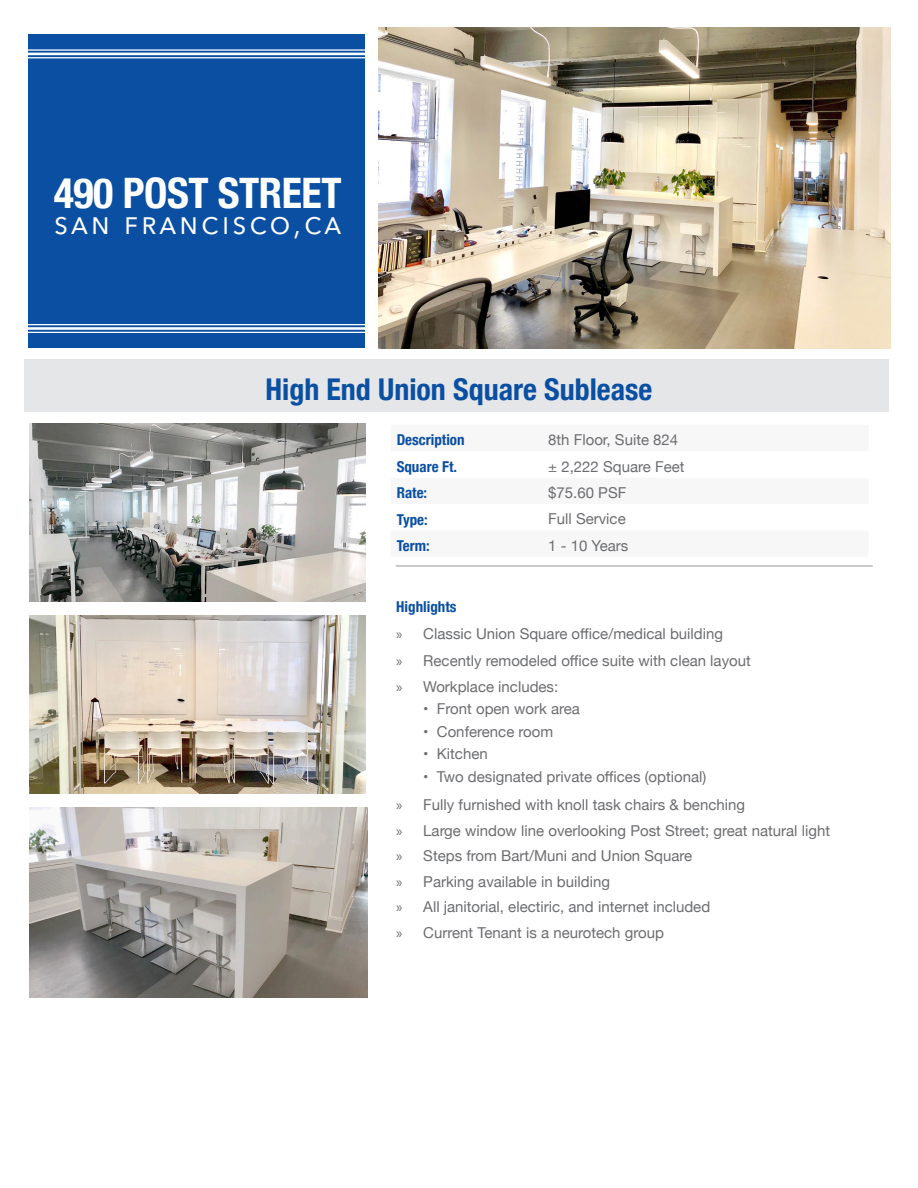
<style>
.page{position:relative;width:918px;height:1188px;background:#fff}
.page>*{position:absolute;margin:0;border:0;box-sizing:border-box;transform-origin:0 0}
.t1{font:700 condensed 42px "Helvetica Neue";letter-spacing:-.01em;color:#fff}
.t2{font:31.5px "Avenir Next";letter-spacing:.09em;color:#fff}
.t3{font:700 condensed 30px "Helvetica Neue";color:#0a4fa2}
.Body_Text{font:15px "Helvetica Neue";color:#6c6d70}
.Body_Text-2{font:700 condensed 15px "Helvetica Neue";color:#0a4fa2}
.s1{font-family:"Myriad Pro"}
</style>
<div class="page">
<div style="left:24px;top:359px;width:864px;height:52px;background:#e5e6e8"></div>
<div style="left:28px;top:34px;width:337px;height:314px;background:#0a4fa2"></div>
<hr style="left:0;top:49px;width:374px;height:2px;background:#fff">
<hr style="left:0;top:53px;width:374px;height:2px;background:#fff">
<hr style="left:0;top:57px;width:374px;height:1px;background:#fff">
<hr style="left:19px;top:324px;width:346px;height:1px;background:#fff">
<hr style="left:19px;top:327px;width:346px;height:3px;background:#fff">
<hr style="left:19px;top:332px;width:346px;height:1px;background:#fff">
<img style="left:378px;top:27px;width:513px;height:321px">
<img style="left:30px;top:615px;width:336px;height:179px">
<img style="left:30px;top:423px;width:336px;height:179px">
<img style="left:30px;top:807px;width:337px;height:190px">
<hr style="left:396px;top:566px;width:477px;height:1px;background:#939598">
<h1 class="t1" style="left:54px;top:168px;width:289px">490 POST STREET</h1>
<h2 class="t2" style="left:54px;top:196px;width:288px">san francisco,ca</h2>
<h3 class="t3" style="left:265px;top:371px;width:389px">High End Union Square Sublease</h3>
<p class="Body_Text-2" style="left:397px;top:431px;width:69px">Description</p>
<p class="Body_Text" style="left:548px;top:429px;width:132px">8th Floor, Suite 824</p>
<p class="Body_Text-2" style="left:397px;top:457px;width:62px">Square Ft.</p>
<p class="Body_Text" style="left:548px;top:455px;width:138px">± 2,222 Square Feet</p>
<p class="Body_Text-2" style="left:397px;top:484px;width:32px">Rate:</p>
<p class="Body_Text" style="left:548px;top:482px;width:80px">$75.60 PSF</p>
<p class="Body_Text-2" style="left:397px;top:510px;width:33px">Type:</p>
<p class="Body_Text" style="left:548px;top:508px;width:79px">Full Service</p>
<p class="Body_Text-2" style="left:397px;top:537px;width:34px">Term:</p>
<p class="Body_Text" style="left:548px;top:535px;width:82px">1 - 10 Years</p>
<p class="Body_Text-2" style="left:396px;top:598px;width:62px">Highlights</p>
<p class="Body_Text" style="left:396px;top:623px;width:328px"><span class="s1">»</span> Classic Union Square office/medical building</p>
<p class="Body_Text" style="left:396px;top:650px;width:356px"><span class="s1">»</span> Recently remodeled office suite with clean layout</p>
<p class="Body_Text" style="left:396px;top:675px;width:163px"><span class="s1">»</span> Workplace includes:</p>
<p class="Body_Text" style="left:423px;top:698px;width:158px">• Front open work area</p>
<p class="Body_Text" style="left:423px;top:720px;width:132px">• Conference room</p>
<p class="Body_Text" style="left:423px;top:743px;width:66px">• Kitchen</p>
<p class="Body_Text" style="left:423px;top:765px;width:285px">• Two designated private offices (optional)</p>
<p class="Body_Text" style="left:396px;top:794px;width:350px"><span class="s1">»</span> Fully furnished with knoll task chairs &amp; benching</p>
<p class="Body_Text" style="left:396px;top:819px;width:435px"><span class="s1">»</span> Large window line overlooking Post Street; great natural light</p>
<p class="Body_Text" style="left:396px;top:845px;width:297px"><span class="s1">»</span> Steps from Bart/Muni and Union Square</p>
<p class="Body_Text" style="left:396px;top:870px;width:215px"><span class="s1">»</span> Parking available in building</p>
<p class="Body_Text" style="left:396px;top:896px;width:315px"><span class="s1">»</span> All janitorial, electiric, and internet included</p>
<p class="Body_Text" style="left:396px;top:921px;width:269px"><span class="s1">»</span> Current Tenant is a neurotech group</p>
</div>
